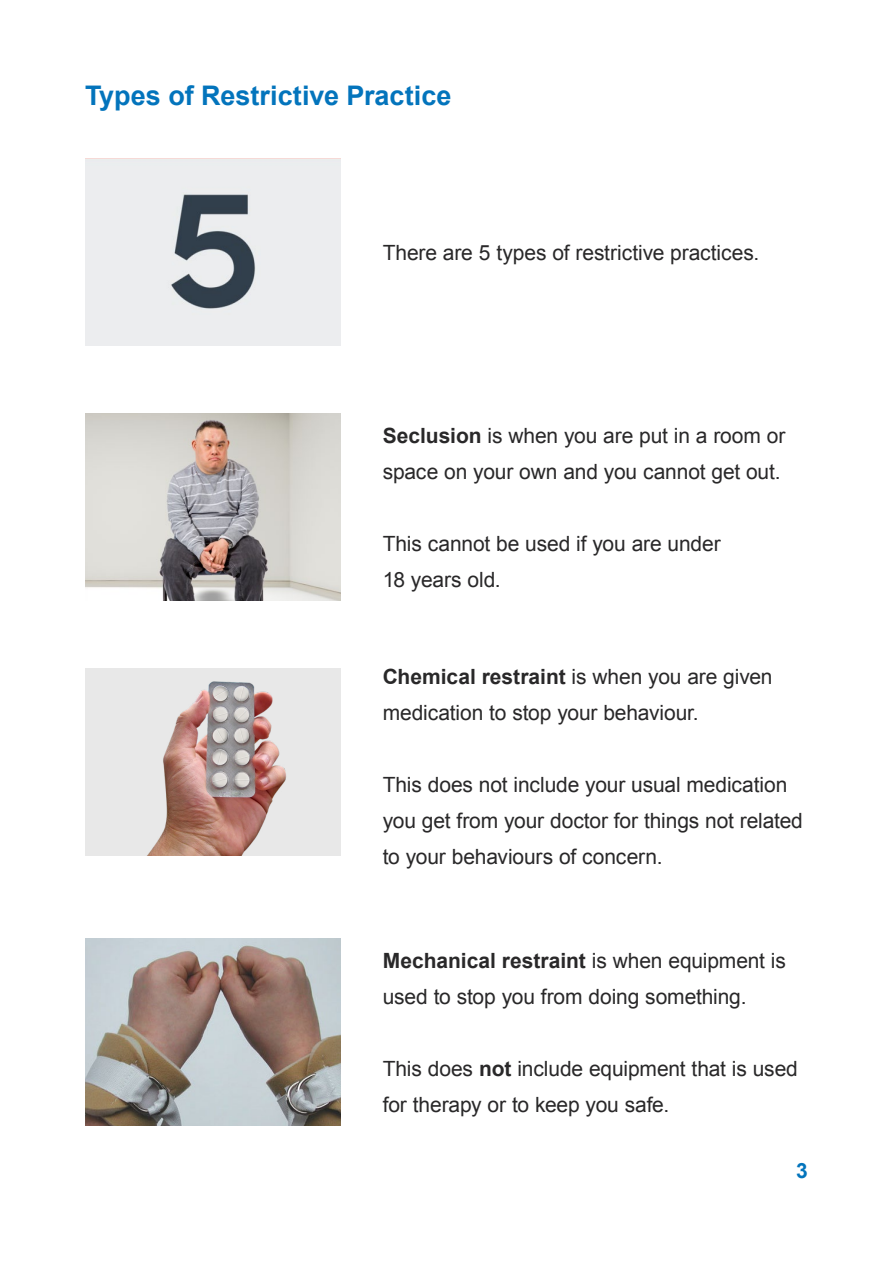
<style>
.page{position:relative;width:893px;height:1263px;background:#fff}
.page>*{position:absolute;margin:0;border:0;box-sizing:border-box;transform-origin:0 0}
.t1{font:700 27px "Arial";color:#0374bc}
.t2{font:21px/36px "Arial";letter-spacing:-.005em;color:#292829}
.t3{font:700 21px "Arial";color:#0374bc}
.s1{font-weight:700}
</style>
<div class="page">
<div style="left:85px;top:668px;width:255px;height:188px;background:#e8e8e8"></div>
<img style="left:147px;top:681px;width:140px;height:175px">
<img style="left:85px;top:414px;width:255px;height:187px">
<img style="left:85px;top:159px;width:255px;height:187px">
<img style="left:85px;top:938px;width:255px;height:187px">
<p class="t1" style="left:85px;top:77px;width:368px">Types of Restrictive Practice</p>
<p class="t2" style="left:383px;top:235px;width:378px">There are 5 types of restrictive practices.</p>
<p class="t2" style="left:383px;top:418px;width:404px"><span class="s1">Seclusion</span> is when you are put in a room or space on your own and you cannot get out.</p>
<p class="t2" style="left:383px;top:526px;width:339px">This cannot be used if you are under<br>18 years old.</p>
<p class="t2" style="left:383px;top:659px;width:391px"><span class="s1">Chemical restraint</span> is when you are given medication to stop your behaviour.</p>
<p class="t2" style="left:383px;top:767px;width:422px">This does not include your usual medication you get from your doctor for things not related to your behaviours of concern.</p>
<p class="t2" style="left:383px;top:942px;width:405px"><span class="s1">Mechanical restraint</span> is when equipment is used to stop you from doing something.</p>
<p class="t2" style="left:383px;top:1050px;width:417px">This does <span class="s1">not</span> include equipment that is used for therapy or to keep you safe.</p>
<p class="t3" style="left:796px;top:1157px;width:13px">3</p>
</div>
